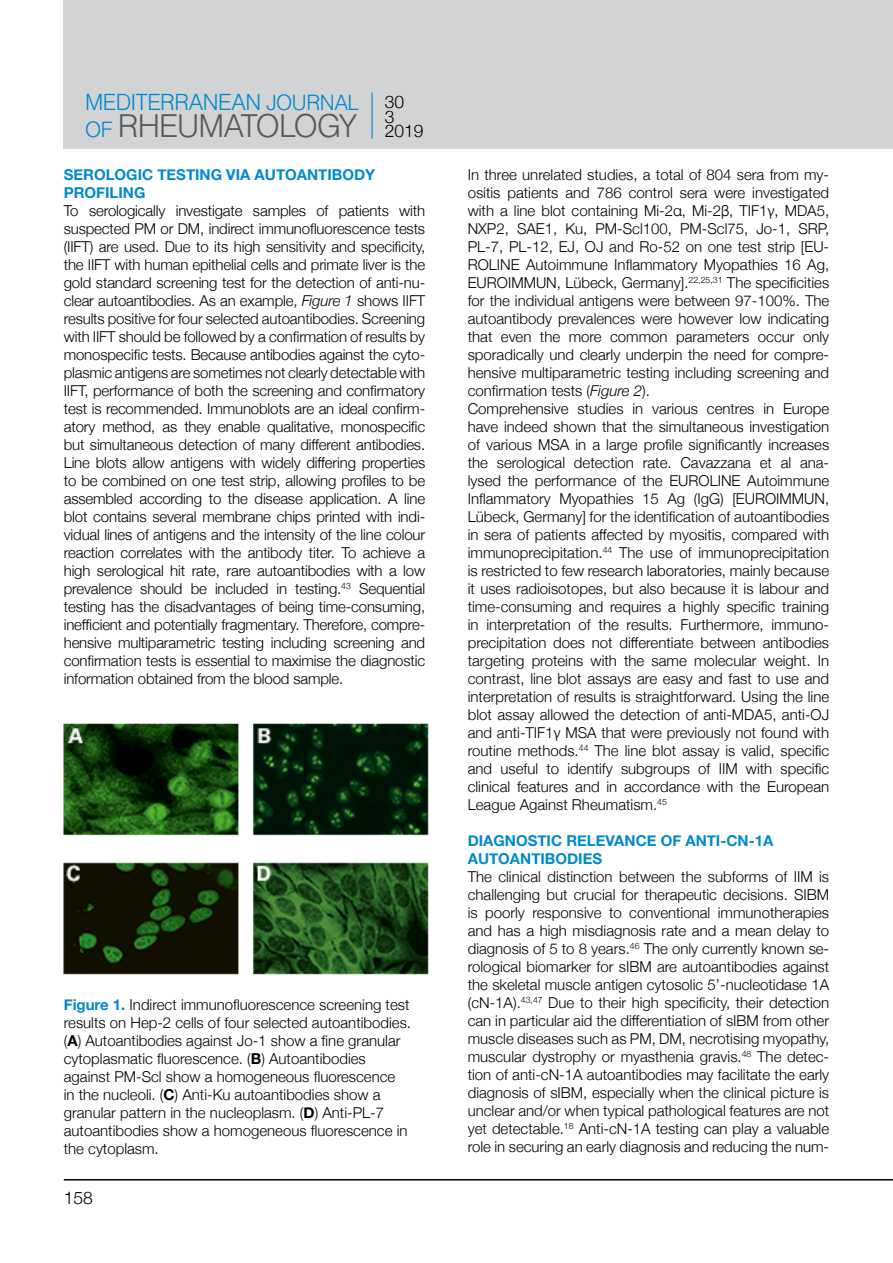
<style>
.page{position:relative;width:893px;height:1263px;background:#fff}
.page>*{position:absolute;margin:0;border:0;box-sizing:border-box;transform-origin:0 0}
.t1{font:31.2px "UB Helvetica Light";letter-spacing:-.025em;color:#58595b}
.t2{font:22.2px "UB Helvetica Light";letter-spacing:-.02em;color:#0089cf}
.t3{font:300 17.4px/15px "Helvetica Neue";color:#000}
.t4{font:300 15px/18px "Helvetica Neue";color:#000;text-align:justify}
.titlaki{font:700 15px/18px "Helvetica Neue";color:#0089cf}
.s1{font-size:21px}
.s2{font-size:21px;color:#0089cf}
.s3{font-style:italic}
.s4{font-weight:700;color:#0089cf}
.s5{font-weight:700}
</style>
<div class="page">
<hr style="left:64px;top:1179px;width:829px;height:1px;background:#000">
<div style="left:64px;top:0;width:829px;height:149px;background:#d1d3d4"></div>
<hr style="left:371px;top:92px;width:2px;height:47px;background:#0089cf">
<img style="left:64px;top:723px;width:365px;height:251px">
<h2 class="t2" style="left:85px;top:89px;width:275px">MEDITERRANEAN <span class="s1">JOURNAL</span></h2>
<h1 class="t1" style="left:85px;top:107px;width:273px"><span class="s2">OF</span> RHEUMATOLOGY</h1>
<p class="t3" style="left:385px;top:93px;width:40px">30<br>3<br>2019</p>
<p class="titlaki" style="left:64px;top:166px;width:313px">SEROLOGIC TESTING VIA AUTOANTIBODY<br>PROFILING</p>
<p class="t4" style="left:64px;top:201px;width:363px">To serologically investigate samples of patients with suspected PM or DM, indirect immunofluorescence tests (IIFT) are used. Due to its high sensitivity and specificity, the IIFT with human epithelial cells and primate liver is the gold standard screening test for the detection of anti-nu&shy;clear autoantibodies. As an example, <span class="s3">Figure 1</span> shows IIFT results positive for four selected autoantibodies. Screening with IIFT should be followed by a confirmation of results by monospecific tests. Because antibodies against the cyto&shy;plasmic antigens are sometimes not clearly detectable with IIFT, performance of both the screening and confirmatory test is recommended. Immunoblots are an ideal confirm&shy;atory method, as they enable qualitative, monospecific but simultaneous detection of many different antibodies.<br>Line blots allow antigens with widely differing properties to be combined on one test strip, allowing profiles to be assembled according to the disease application. A line blot contains several membrane chips printed with indi&shy;vidual lines of antigens and the intensity of the line colour reaction correlates with the antibody titer. To achieve a high serological hit rate, rare autoantibodies with a low prevalence should be included in testing.<sup>43</sup> Sequential testing has the disadvantages of being time-consuming, inefficient and potentially fragmentary. Therefore, compre&shy;hensive multiparametric testing including screening and confirmation tests is essential to maximise the diagnostic information obtained from the blood sample.</p>
<p class="t4" style="left:64px;top:994px;width:349px;text-align:left"><span class="s4">Figure 1.</span> Indirect immunofluorescence screening test results on Hep-2 cells of four selected autoantibodies. (<span class="s5">A</span>) Autoantibodies against Jo-1 show a fine granular cytoplasmatic fluorescence. (<span class="s5">B</span>) Autoantibodies against PM-Scl show a homogeneous fluorescence<br>in the nucleoli. (<span class="s5">C</span>) Anti-Ku autoantibodies show a granular pattern in the nucleoplasm. (<span class="s5">D</span>) Anti-PL-7 autoantibodies show a homogeneous fluorescence in the cytoplasm.</p>
<p class="t3" style="left:64px;top:1189px;width:31px">158</p>
<p class="t4" style="left:468px;top:165px;width:363px">In three unrelated studies, a total of 804 sera from my&shy;ositis patients and 786 control sera were investigated with a line blot containing Mi-2α, Mi-2β, TIF1γ, MDA5, NXP2, SAE1, Ku, PM-Scl100, PM-Scl75, Jo-1, SRP, PL-7, PL-12, EJ, OJ and Ro-52 on one test strip [EU-ROLINE Autoimmune Inflammatory Myopathies 16 Ag, EUROIMMUN, Lübeck, Germany].<sup>22,25,31</sup> The specificities for the individual antigens were between 97-100%. The autoantibody prevalences were however low indicating that even the more common parameters occur only sporadically und clearly underpin the need for compre&shy;hensive multiparametric testing including screening and confirmation tests (<span class="s3">Figure 2</span>).</p>
<p class="t4" style="left:468px;top:399px;width:363px">Comprehensive studies in various centres in Europe have indeed shown that the simultaneous investigation of various MSA in a large profile significantly increases the serological detection rate. Cavazzana et al ana&shy;lysed the performance of the EUROLINE Autoimmune Inflammatory Myopathies 15 Ag (IgG) [EUROIMMUN, Lübeck, Germany] for the identification of autoantibodies in sera of patients affected by myositis, compared with immunoprecipitation.<sup>44</sup> The use of immunoprecipitation is restricted to few research laboratories, mainly because it uses radioisotopes, but also because it is labour and time-consuming and requires a highly specific training in interpretation of the results. Furthermore, immuno&shy;precipitation does not differentiate between antibodies targeting proteins with the same molecular weight. In contrast, line blot assays are easy and fast to use and interpretation of results is straightforward. Using the line blot assay allowed the detection of anti-MDA5, anti-OJ and anti-TIF1γ MSA that were previously not found with routine methods.<sup>44</sup> The line blot assay is valid, specific and useful to identify subgroups of IIM with specific clinical features and in accordance with the European League Against Rheumatism.<sup>45</sup></p>
<p class="titlaki" style="left:468px;top:832px;width:307px">DIAGNOSTIC RELEVANCE OF ANTI-CN-1A<br>AUTOANTIBODIES</p>
<p class="t4" style="left:468px;top:867px;width:363px">The clinical distinction between the subforms of IIM is challenging but crucial for therapeutic decisions. SIBM is poorly responsive to conventional immunotherapies and has a high misdiagnosis rate and a mean delay to diagnosis of 5 to 8 years.<sup>46</sup> The only currently known se&shy;rological biomarker for sIBM are autoantibodies against the skeletal muscle antigen cytosolic 5’-nucleotidase 1A (cN-1A).<sup>43,47</sup> Due to their high specificity, their detection can in particular aid the differentiation of sIBM from other muscle diseases such as PM, DM, necrotising myopathy, muscular dystrophy or myasthenia gravis.<sup>48</sup> The detec&shy;tion of anti-cN-1A autoantibodies may facilitate the early diagnosis of sIBM, especially when the clinical picture is unclear and/or when typical pathological features are not yet detectable.<sup>18</sup> Anti-cN-1A testing can play a valuable role in securing an early diagnosis and reducing the num-</p>
</div>
